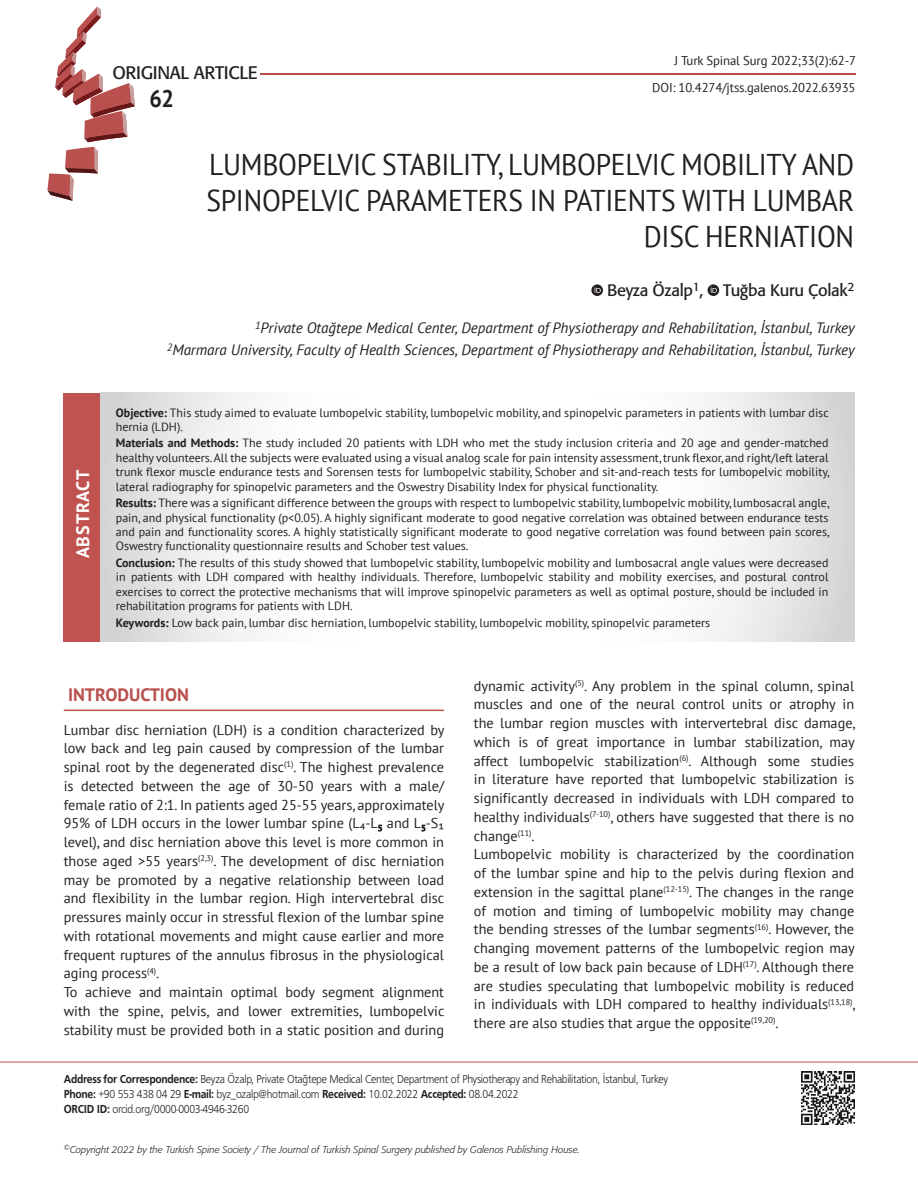
<style>
.page{position:relative;width:918px;height:1188px;background:#fff}
.page>*{position:absolute;margin:0;border:0;box-sizing:border-box;transform-origin:0 0}
._1__BASLIK{font:30px/36px "PT Sans";letter-spacing:-.01em;color:#231f20;text-align:right;scale:.92 1}
.t1{font:700 24px "PT Sans";color:#231f20;scale:.92 1}
.t2{font:18px "Formata Tr";letter-spacing:-.015em;color:#231f20}
.ANA_BASLIK{font:700 18px "PT Sans";color:#b9504e}
.ABSTRACT_BASLIK{font:700 18px "PT Sans";letter-spacing:.05em;color:#fff}
.YAZARLAR{font:16.5px "Formata Tr";letter-spacing:-.02em;color:#231f20}
.KURUMLAR{font:italic 15px "PT Sans";color:#231f20}
.YAZI{font:14.25px/18.8px "PT Sans";color:#231f20;text-align:justify}
.DOİ{font:12.75px "PT Sans";letter-spacing:-.01em;color:#231f20}
.SAYFA_NO-C{font:12.75px "PT Sans";letter-spacing:-.01em;color:#231f20}
.OZET{font:12px/14.4px "PT Sans";color:#231f20;text-align:justify}
.ADRES{font:12px "Frugal Normal Tr";letter-spacing:-.025em;color:#231f20;scale:.9 1}
.t3{font:9.75px "Formata Light Ita Tr";color:#231f20}
.s1{font-weight:700}
.s2{font-family:"Frugal Bold Tr"}
</style>
<div class="page">
<svg style="left:47px;top:7px;width:88px;height:194px"></svg>
<hr style="left:0;top:1062px;width:918px;height:1px;background:#b9504e">
<img style="left:801px;top:1071px;width:53px;height:53px">
<div style="left:64px;top:393px;width:37px;height:249px;background:#c0524f"></div>
<hr style="left:260px;top:73px;width:595px;height:1px;background:#b9504e">
<svg style="left:591px;top:284px;width:12px;height:12px"></svg>
<svg style="left:595px;top:287px;width:6px;height:6px"></svg>
<svg style="left:708px;top:284px;width:11px;height:12px"></svg>
<svg style="left:711px;top:287px;width:6px;height:6px"></svg>
<svg style="left:101px;top:393px;width:753px;height:249px"></svg>
<hr style="left:64px;top:710px;width:380px;height:1px;background:#c0524f">
<p class="t2" style="left:112px;top:62px;width:147px">ORIGINAL ARTICLE</p>
<h2 class="t1" style="left:149px;top:83px;width:28px">62</h2>
<p class="SAYFA_NO-C" style="left:675px;top:52px;width:183px">J Turk Spinal Surg 2022;33(2):62-7</p>
<p class="DOİ" style="left:652px;top:79px;width:205px">DOI: 10.4274/jtss.galenos.2022.63935</p>
<p class="ABSTRACT_BASLIK" style="left:71px;top:558px;width:90px;rotate:-90deg">ABSTRACT</p>
<p class="_1__BASLIK" style="left:206px;top:146px;width:706px">LUMBOPELVIC STABILITY, LUMBOPELVIC MOBILITY AND<br>SPINOPELVIC PARAMETERS IN PATIENTS WITH LUMBAR<br>DISC HERNIATION</p>
<p class="YAZARLAR" style="left:607px;top:280px;width:249px">Beyza Özalp<sup>1</sup>, Tuğba Kuru Çolak<sup>2</sup></p>
<p class="KURUMLAR" style="left:255px;top:318px;width:601px"><sup>1</sup>Private Otağtepe Medical Center, Department of Physiotherapy and Rehabilitation, İstanbul, Turkey</p>
<p class="KURUMLAR" style="left:167px;top:340px;width:689px"><sup>2</sup>Marmara University, Faculty of Health Sciences, Department of Physiotherapy and Rehabilitation, İstanbul, Turkey</p>
<p class="OZET" style="left:116px;top:405px;width:714px"><span class="s1">Objective:</span> This study aimed to evaluate lumbopelvic stability, lumbopelvic mobility, and spinopelvic parameters in patients with lumbar disc hernia (LDH).</p>
<p class="OZET" style="left:116px;top:436px;width:715px"><span class="s1">Materials and Methods:</span> The study included 20 patients with LDH who met the study inclusion criteria and 20 age and gender-matched healthy volunteers. All the subjects were evaluated using a visual analog scale for pain intensity assessment, trunk flexor, and right/left lateral trunk flexor muscle endurance tests and Sorensen tests for lumbopelvic stability, Schober and sit-and-reach tests for lumbopelvic mobility, lateral radiography for spinopelvic parameters and the Oswestry Disability Index for physical functionality.</p>
<p class="OZET" style="left:116px;top:496px;width:715px"><span class="s1">Results:</span> There was a significant difference between the groups with respect to lumbopelvic stability, lumbopelvic mobility, lumbosacral angle, pain, and physical functionality (p&lt;0.05). A highly significant moderate to good negative correlation was obtained between endurance tests and pain and functionality scores. A highly statistically significant moderate to good negative correlation was found between pain scores, Oswestry functionality questionnaire results and Schober test values.</p>
<p class="OZET" style="left:116px;top:555px;width:714px"><span class="s1">Conclusion:</span> The results of this study showed that lumbopelvic stability, lumbopelvic mobility and lumbosacral angle values were decreased in patients with LDH compared with healthy individuals. Therefore, lumbopelvic stability and mobility exercises, and postural control exercises to correct the protective mechanisms that will improve spinopelvic parameters as well as optimal posture, should be included in rehabilitation programs for patients with LDH.</p>
<p class="OZET" style="left:116px;top:615px;width:596px"><span class="s1">Keywords:</span> Low back pain, lumbar disc herniation, lumbopelvic stability, lumbopelvic mobility, spinopelvic parameters</p>
<p class="ANA_BASLIK" style="left:68px;top:683px;width:122px">INTRODUCTION</p>
<p class="YAZI" style="left:64px;top:720px;width:382px">Lumbar disc herniation (LDH) is a condition characterized by low back and leg pain caused by compression of the lumbar spinal root by the degenerated disc<sup>(1)</sup>. The highest prevalence is detected between the age of 30-50 years with a male/ female ratio of 2:1. In patients aged 25-55 years, approximately 95% of LDH occurs in the lower lumbar spine (L₄-L<sub>5</sub> and L<sub>5</sub>-S₁ level), and disc herniation above this level is more common in those aged &gt;55 years<sup>(2,3)</sup>. The development of disc herniation may be promoted by a negative relationship between load and flexibility in the lumbar region. High intervertebral disc pressures mainly occur in stressful flexion of the lumbar spine with rotational movements and might cause earlier and more frequent ruptures of the annulus fibrosus in the physiological aging process<sup>(4)</sup>.</p>
<p class="YAZI" style="left:64px;top:983px;width:382px">To achieve and maintain optimal body segment alignment with the spine, pelvis, and lower extremities, lumbopelvic stability must be provided both in a static position and during</p>
<p class="YAZI" style="left:474px;top:676px;width:383px">dynamic activity<sup>(5)</sup>. Any problem in the spinal column, spinal muscles and one of the neural control units or atrophy in the lumbar region muscles with intervertebral disc damage, which is of great importance in lumbar stabilization, may affect lumbopelvic stabilization<sup>(6)</sup>. Although some studies in literature have reported that lumbopelvic stabilization is significantly decreased in individuals with LDH compared to healthy individuals<sup>(7-10)</sup>, others have suggested that there is no change<sup>(11)</sup>.</p>
<p class="YAZI" style="left:474px;top:845px;width:383px">Lumbopelvic mobility is characterized by the coordination of the lumbar spine and hip to the pelvis during flexion and extension in the sagittal plane<sup>(12-15)</sup>. The changes in the range of motion and timing of lumbopelvic mobility may change the bending stresses of the lumbar segments<sup>(16)</sup>. However, the changing movement patterns of the lumbopelvic region may be a result of low back pain because of LDH<sup>(17)</sup>. Although there are studies speculating that lumbopelvic mobility is reduced in individuals with LDH compared to healthy individuals<sup>(13,18)</sup>, there are also studies that argue the opposite<sup>(19,20)</sup>.</p>
<p class="ADRES" style="left:64px;top:1073px;width:673px"><span class="s2">Address for Correspondence:</span> Beyza Özalp, Private Otağtepe Medical Center, Department of Physiotherapy and Rehabilitation, İstanbul, Turkey</p>
<p class="ADRES" style="left:64px;top:1088px;width:507px"><span class="s2">Phone:</span> +90 553 438 04 29 <span class="s2">E-mail:</span> byz_ozalp@hotmail.com <span class="s2">Received:</span> 10.02.2022 <span class="s2">Accepted:</span> 08.04.2022</p>
<p class="ADRES" style="left:64px;top:1103px;width:207px"><span class="s2">ORCID ID:</span> orcid.org/0000-0003-4946-3260</p>
<p class="t3" style="left:64px;top:1144px;width:518px"><sup>©</sup>Copyright 2022 by the Turkish Spine Society / The Journal of Turkish Spinal Surgery published by Galenos Publishing House.</p>
</div>
